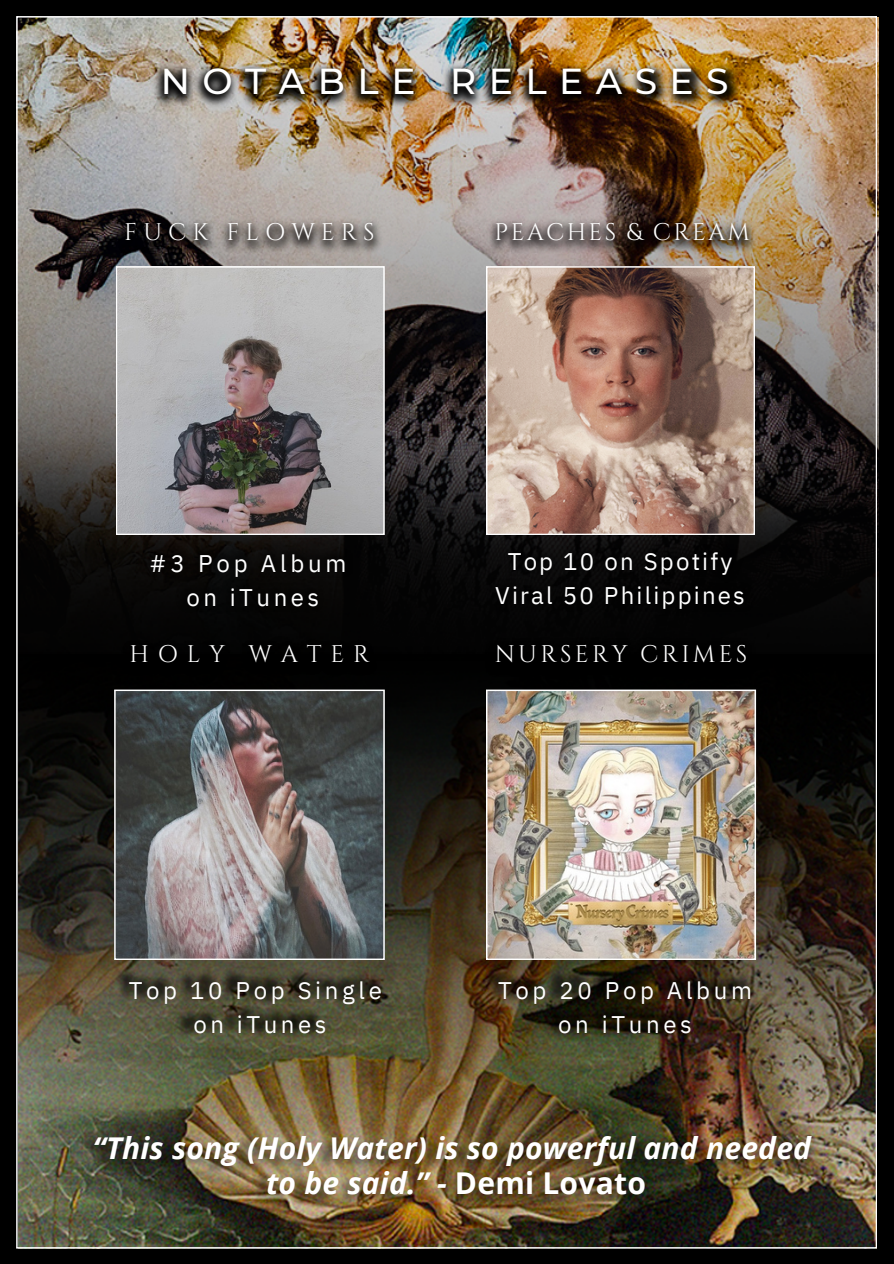
<style>
.page{position:relative;width:894px;height:1264px;background:#fff}
.page>*{position:absolute;margin:0;border:0;box-sizing:border-box;transform-origin:0 0}
.t1{font:500 36px "Montserrat";letter-spacing:.345em;color:#fff}
.t2{font:italic 700 30px/35px "Open Sans";letter-spacing:.005em;color:#fff;text-align:center}
.t3{font:24px/33.8px "IBM Plex Sans";letter-spacing:.145em;color:#fff;text-align:center}
.t4{font:24px/33.8px "IBM Plex Sans";letter-spacing:.09em;color:#fff;text-align:center}
.t5{font:24px "Cinzel";letter-spacing:.095em;color:#fff}
.t6{font:24px "Cinzel";letter-spacing:.14em;color:#fff}
.t7{font:24px "Cinzel";letter-spacing:.25em;color:#fff}
.t8{font:24px "Cinzel";letter-spacing:.365em;color:#fff}
.s1{font-style:normal}
</style>
<div class="page">
<div style="left:0;top:0;width:893px;height:1263px;background:#000"></div>
<img style="left:16px;top:16px;width:860px;height:1232px">
<img style="left:108px;top:205px;width:282px;height:71px">
<img style="left:117px;top:219px;width:264px;height:35px">
<svg style="left:116px;top:266px;width:268px;height:269px;background:#a09c9e"></svg>
<div style="left:144px;top:543px;width:208px;height:39px;background:#0a0907"></div>
<img style="left:174px;top:578px;width:150px;height:35px">
<svg style="left:114px;top:698px;width:270px;height:256px;background:#6e6c6c"></svg>
<img style="left:109px;top:627px;width:280px;height:71px">
<img style="left:122px;top:640px;width:256px;height:36px">
<img style="left:83px;top:954px;width:333px;height:108px">
<img style="left:113px;top:967px;width:273px;height:40px">
<img style="left:174px;top:1003px;width:150px;height:34px">
<img style="left:486px;top:698px;width:269px;height:256px">
<img style="left:478px;top:627px;width:285px;height:71px">
<img style="left:486px;top:641px;width:267px;height:35px">
<svg style="left:486px;top:276px;width:268px;height:259px;background:#ab8b7c"></svg>
<img style="left:481px;top:205px;width:282px;height:71px">
<img style="left:486px;top:219px;width:271px;height:35px">
<img style="left:500px;top:542px;width:243px;height:36px">
<img style="left:489px;top:578px;width:265px;height:39px">
<img style="left:478px;top:954px;width:282px;height:108px">
<img style="left:482px;top:968px;width:271px;height:39px">
<img style="left:545px;top:1003px;width:149px;height:34px">
<img style="left:69px;top:1107px;width:756px;height:128px">
<p class="t1" style="left:161px;top:59px;width:569px">NOTABLE RELEASES</p>
<p class="t7" style="left:124px;top:216px;width:252px">FUCK FLOWERS</p>
<p class="t5" style="left:494px;top:216px;width:257px">PEACHES &amp; CREAM</p>
<p class="t3" style="left:149px;top:546px;width:199px">#3 Pop Album on iTunes</p>
<p class="t4" style="left:495px;top:544px;width:251px">Top 10 on Spotify<br>Viral 50 Philippines</p>
<p class="t8" style="left:129px;top:638px;width:241px">HOLY WATER</p>
<p class="t6" style="left:494px;top:638px;width:254px">NURSERY CRIMES</p>
<p class="t3" style="left:129px;top:973px;width:254px">Top 10 Pop Single on iTunes</p>
<p class="t3" style="left:498px;top:973px;width:255px">Top 20 Pop Album on iTunes</p>
<p class="t2" style="left:93px;top:1130px;width:719px">“This song (Holy Water) is so powerful and needed to be said.” - <span class="s1">Demi Lovato</span></p>
</div>
